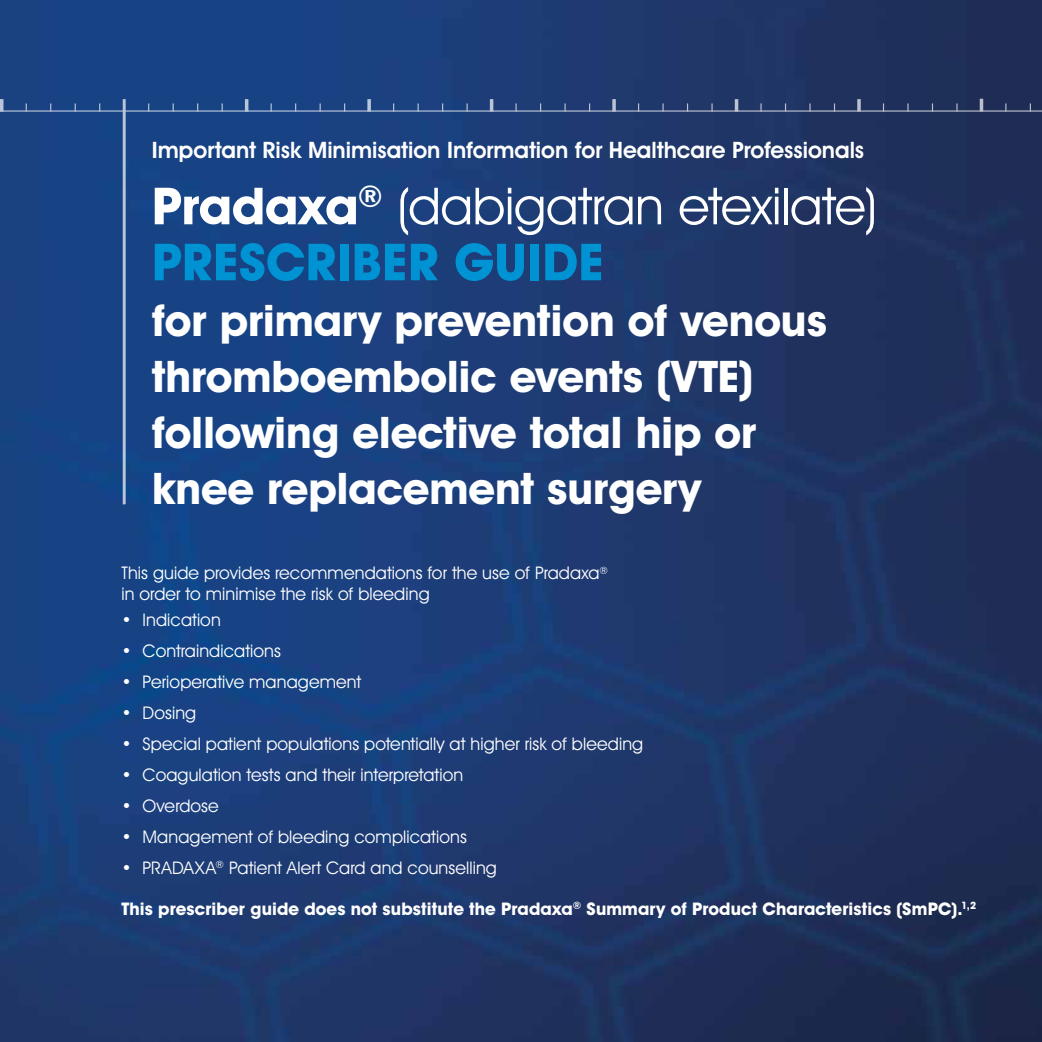
<style>
.page{position:relative;width:1042px;height:1042px;background:#fff}
.page>*{position:absolute;margin:0;border:0;box-sizing:border-box;transform-origin:0 0}
.t1{font:51.45px/56px "Avant Garde IT Cby BT";letter-spacing:-.005em;color:#fff}
.t2{font:700 43.75px/56px "Avant Garde IT Cby BT";letter-spacing:-.005em;color:#fff}
.t3{font:600 22.75px "Avant Garde IT Cby BT";color:#fff}
.t4{font:17.5px/21px "Avant Garde IT Cby BT";letter-spacing:.005em;color:#fff}
.t5{font:700 17.5px "Avant Garde IT Cby BT";letter-spacing:.005em;color:#fff}
.s1{font-weight:700}
.s2{font-weight:700;color:#0093d3}
</style>
<div class="page">
<img style="left:0;top:0;width:1042px;height:1042px">
<svg style="left:979px;top:99px;width:4px;height:11px"></svg>
<hr style="left:0;top:110px;width:1042px;height:2px;background:#fff">
<svg style="left:857px;top:99px;width:4px;height:13px"></svg>
<svg style="left:735px;top:99px;width:3px;height:13px"></svg>
<svg style="left:612px;top:99px;width:4px;height:13px"></svg>
<svg style="left:490px;top:99px;width:3px;height:13px"></svg>
<svg style="left:564px;top:103px;width:2px;height:9px"></svg>
<svg style="left:515px;top:103px;width:2px;height:9px"></svg>
<svg style="left:367px;top:99px;width:4px;height:13px"></svg>
<svg style="left:466px;top:103px;width:2px;height:9px"></svg>
<svg style="left:417px;top:103px;width:2px;height:9px"></svg>
<svg style="left:245px;top:99px;width:3px;height:13px"></svg>
<svg style="left:319px;top:103px;width:2px;height:9px"></svg>
<hr style="left:123px;top:99px;width:3px;height:405px;background:#fff">
<svg style="left:0;top:99px;width:4px;height:13px"></svg>
<h3 class="t3" style="left:152px;top:137px;width:714px">Important Risk Minimisation Information for Healthcare Professionals</h3>
<h1 class="t1" style="left:152px;top:178px;width:727px"><span class="s1">Pradaxa</span><sup>®</sup> (dabigatran etexilate)<br><span class="s2">PRESCRIBER GUIDE</span></h1>
<h2 class="t2" style="left:152px;top:292px;width:677px">for primary prevention of venous thromboembolic events (VTE) following elective total hip or knee replacement surgery</h2>
<p class="t4" style="left:122px;top:562px;width:488px">This guide provides recommendations for the use of Pradaxa<sup>® </sup>in order to minimise the risk of bleeding</p>
<p class="t4" style="left:122px;top:609px;width:101px">• Indication</p>
<p class="t4" style="left:122px;top:640px;width:161px">• Contraindications</p>
<p class="t4" style="left:122px;top:671px;width:241px">• Perioperative management</p>
<p class="t4" style="left:122px;top:702px;width:76px">• Dosing</p>
<p class="t4" style="left:122px;top:733px;width:523px">• Special patient populations potentially at higher risk of bleeding</p>
<p class="t4" style="left:122px;top:764px;width:343px">• Coagulation tests and their interpretation</p>
<p class="t4" style="left:122px;top:795px;width:99px">• Overdose</p>
<p class="t4" style="left:122px;top:826px;width:347px">• Management of bleeding complications</p>
<p class="t4" style="left:122px;top:857px;width:377px">• PRADAXA<sup>®</sup> Patient Alert Card and counselling</p>
<p class="t5" style="left:122px;top:898px;width:856px">This prescriber guide does not substitute the Pradaxa<sup>®</sup> Summary of Product Characteristics (SmPC).<sup>1,2</sup></p>
</div>
